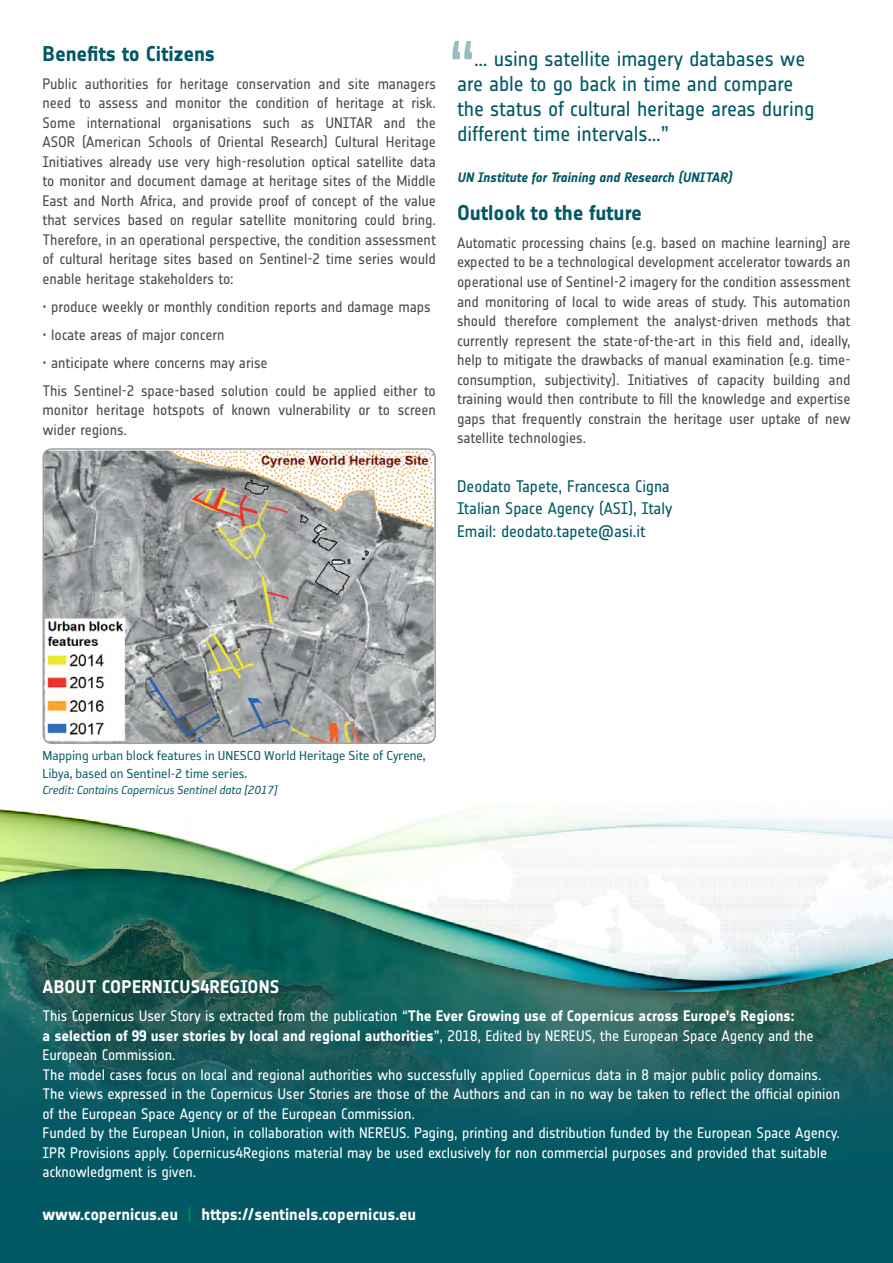
<style>
.page{position:relative;width:893px;height:1263px;background:#fff}
.page>*{position:absolute;margin:0;border:0;box-sizing:border-box;transform-origin:0 0}
.t1{font:21px/25.2px "Notes Esa";letter-spacing:-.005em;color:#025864}
.t2{font:700 21px "Notes Esa";letter-spacing:-.005em;color:#025864}
.t3{font:700 18px "Notes Esa";letter-spacing:.01em;color:#fff}
.t4{font:16.5px/22.5px "Notes Esa";letter-spacing:-.01em;color:#025864}
.t5{font:700 16.5px "Notes Esa";letter-spacing:-.005em;color:#fff}
.t6{font:15px/19.5px "Notes Esa";letter-spacing:-.005em;color:#4d4d4f;text-align:justify}
.t7{font:15px/19.5px "Notes Esa";letter-spacing:-.005em;color:#fff}
.t8{font:15px/18px "Reykjavik One OT A Gauge";color:#025864}
.t9{font:italic 13.5px "Reykjavik One OT A Gauge";color:#025864}
.t10{font:italic 700 13.5px "Notes Esa";letter-spacing:-.005em;color:#025864}
.s1{font-weight:700}
.s2{font-weight:400;color:#009449}
</style>
<div class="page">
<img style="left:0;top:805px;width:893px;height:458px">
<img style="left:43px;top:449px;width:392px;height:294px">
<div style="left:43px;top:448px;width:393px;height:296px;border:2px solid #9d9fa2;border-radius:9px"></div>
<svg style="left:452px;top:41px;width:20px;height:18px"></svg>
<h1 class="t2" style="left:43px;top:41px;width:174px">Benefits to Citizens</h1>
<p class="t6" style="left:43px;top:74px;width:395px">Public authorities for heritage conservation and site managers need to assess and monitor the condition of heritage at risk.<br>Some international organisations such as UNITAR and the ASOR (American Schools of Oriental Research) Cultural Heritage Initiatives already use very high-resolution optical satellite data to monitor and document damage at heritage sites of the Middle East and North Africa, and provide proof of concept of the value that services based on regular satellite monitoring could bring.<br>Therefore, in an operational perspective, the condition assessment of cultural heritage sites based on Sentinel-2 time series would enable heritage stakeholders to:</p>
<p class="t6" style="left:43px;top:297px;width:390px">• produce weekly or monthly condition reports and damage maps</p>
<p class="t6" style="left:43px;top:325px;width:184px">• locate areas of major concern</p>
<p class="t6" style="left:43px;top:348px;width:395px;line-height:28px">• anticipate where concerns may arise<br>This Sentinel-2 space-based solution could be applied either to</p>
<p class="t6" style="left:43px;top:400px;width:395px">monitor heritage hotspots of known vulnerability or to screen wider regions.</p>
<h1 class="t1" style="left:457px;top:46px;width:359px;text-indent:17px">… using satellite imagery databases we are able to go back in time and compare the status of cultural heritage areas during different time intervals…”</h1>
<p class="t10" style="left:457px;top:170px;width:276px">UN Institute for Training and Research (UNITAR)</p>
<h1 class="t2" style="left:457px;top:200px;width:186px">Outlook to the future</h1>
<p class="t6" style="left:457px;top:233px;width:395px">Automatic processing chains (e.g. based on machine learning) are expected to be a technological development accelerator towards an operational use of Sentinel-2 imagery for the condition assessment and monitoring of local to wide areas of study. This automation should therefore complement the analyst-driven methods that currently represent the state-of-the-art in this field and, ideally, help to mitigate the drawbacks of manual examination (e.g. time&shy;consumption, subjectivity). Initiatives of capacity building and training would then contribute to fill the knowledge and expertise gaps that frequently constrain the heritage user uptake of new satellite technologies.</p>
<p class="t4" style="left:457px;top:475px;width:217px">Deodato Tapete, Francesca Cigna<br>Italian Space Agency (ASI), Italy<br>Email: deodato.tapete@asi.it</p>
<p class="t8" style="left:43px;top:747px;width:385px">Mapping urban block features in UNESCO World Heritage Site of Cyrene,<br>Libya, based on Sentinel-2 time series.</p>
<p class="t9" style="left:43px;top:783px;width:237px">Credit: Contains Copernicus Sentinel data [2017]</p>
<p class="t3" style="left:43px;top:976px;width:238px">ABOUT COPERNICUS4REGIONS</p>
<p class="t7" style="left:43px;top:1006px;width:799px">This Copernicus User Story is extracted from the publication “<span class="s1">The Ever Growing use of Copernicus across Europe’s Regions:<br>a selection of 99 user stories by local and regional authorities</span>”, 2018, Edited by NEREUS, the European Space Agency and the European Commission.<br>The model cases focus on local and regional authorities who successfully applied Copernicus data in 8 major public policy domains.<br>The views expressed in the Copernicus User Stories are those of the Authors and can in no way be taken to reflect the official opinion of the European Space Agency or of the European Commission.<br>Funded by the European Union, in collaboration with NEREUS. Paging, printing and distribution funded by the European Space Agency.<br>IPR Provisions apply. Copernicus4Regions material may be used exclusively for non commercial purposes and provided that suitable acknowledgment is given.</p>
<p class="t5" style="left:43px;top:1204px;width:375px">www.copernicus.eu <span class="s2">|</span> https://sentinels.copernicus.eu</p>
</div>
